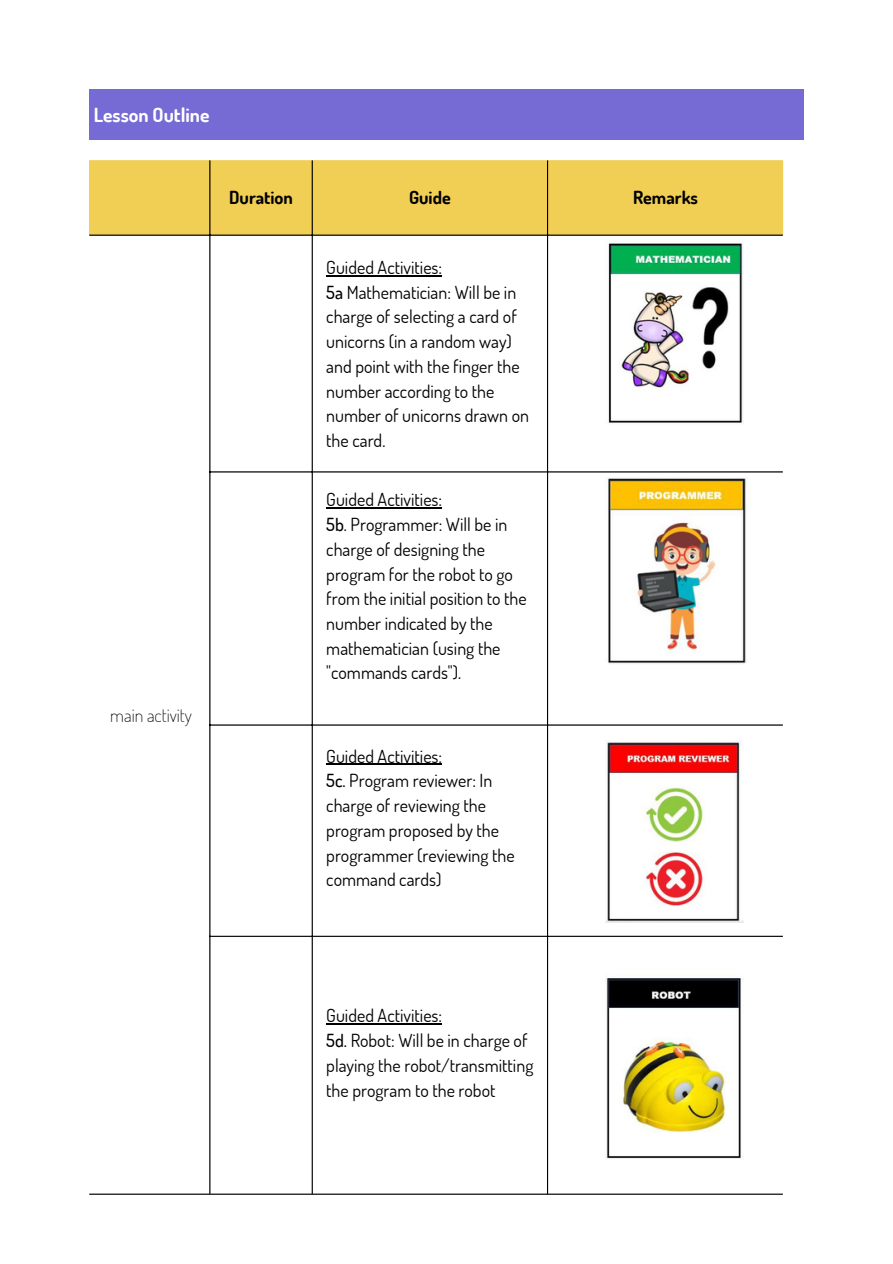
<style>
.page{position:relative;width:893px;height:1264px;background:#fff}
.page>*{position:absolute;margin:0;border:0;box-sizing:border-box;transform-origin:0 0}
.t1{font:700 19.5px "Dosis";color:#fff}
.t2{font:18px/24.8px "Dosis";color:#000}
.t3{font:700 18px "Dosis";color:#000}
.t4{font:200 18px "Dosis";color:#000}
.s1{font-weight:500}
</style>
<div class="page">
<div style="left:89px;top:89px;width:714px;height:50px;background:#766ad4"></div>
<div style="left:89px;top:160px;width:694px;height:75px;background:#f1ce54"></div>
<hr style="left:326px;top:275px;width:116px;height:1px;background:#000">
<hr style="left:326px;top:507px;width:116px;height:1px;background:#000">
<hr style="left:326px;top:763px;width:116px;height:2px;background:#000">
<hr style="left:326px;top:1023px;width:116px;height:1px;background:#000">
<hr style="left:209px;top:160px;width:1px;height:1033px;background:#000">
<hr style="left:311px;top:160px;width:2px;height:1033px;background:#000">
<hr style="left:547px;top:160px;width:1px;height:1033px;background:#000">
<hr style="left:89px;top:234px;width:693px;height:2px;background:#000">
<hr style="left:209px;top:471px;width:573px;height:1px;background:#000">
<hr style="left:209px;top:724px;width:573px;height:1px;background:#000">
<hr style="left:209px;top:935px;width:573px;height:1px;background:#000">
<hr style="left:89px;top:1193px;width:693px;height:1px;background:#000">
<img style="left:608px;top:241px;width:136px;height:182px">
<img style="left:605px;top:478px;width:142px;height:186px">
<img style="left:605px;top:741px;width:138px;height:181px">
<img style="left:605px;top:975px;width:138px;height:184px">
<p class="t1" style="left:94px;top:102px;width:117px">Lesson Outline</p>
<p class="t4" style="left:110px;top:703px;width:83px">main activity</p>
<p class="t3" style="left:229px;top:186px;width:65px">Duration</p>
<p class="t3" style="left:409px;top:186px;width:43px">Guide</p>
<p class="t3" style="left:633px;top:186px;width:66px">Remarks</p>
<p class="t2" style="left:326px;top:254px;width:204px">Guided Activities:<br><span class="s1">5a</span> Mathematician: Will be in charge of selecting a card of unicorns (in a random way) and point with the finger the number according to the number of unicorns drawn on the card.</p>
<p class="t2" style="left:326px;top:487px;width:202px">Guided Activities:<br><span class="s1">5b</span>. Programmer: Will be in charge of designing the program for the robot to go from the initial position to the number indicated by the mathematician (using the "commands cards").</p>
<p class="t2" style="left:326px;top:743px;width:190px">Guided Activities:<br><span class="s1">5c.</span> Program reviewer: In charge of reviewing the program proposed by the programmer (reviewing the command cards)</p>
<p class="t2" style="left:326px;top:1002px;width:209px">Guided Activities:<br><span class="s1">5d.</span> Robot: Will be in charge of playing the robot/transmitting the program to the robot</p>
</div>
